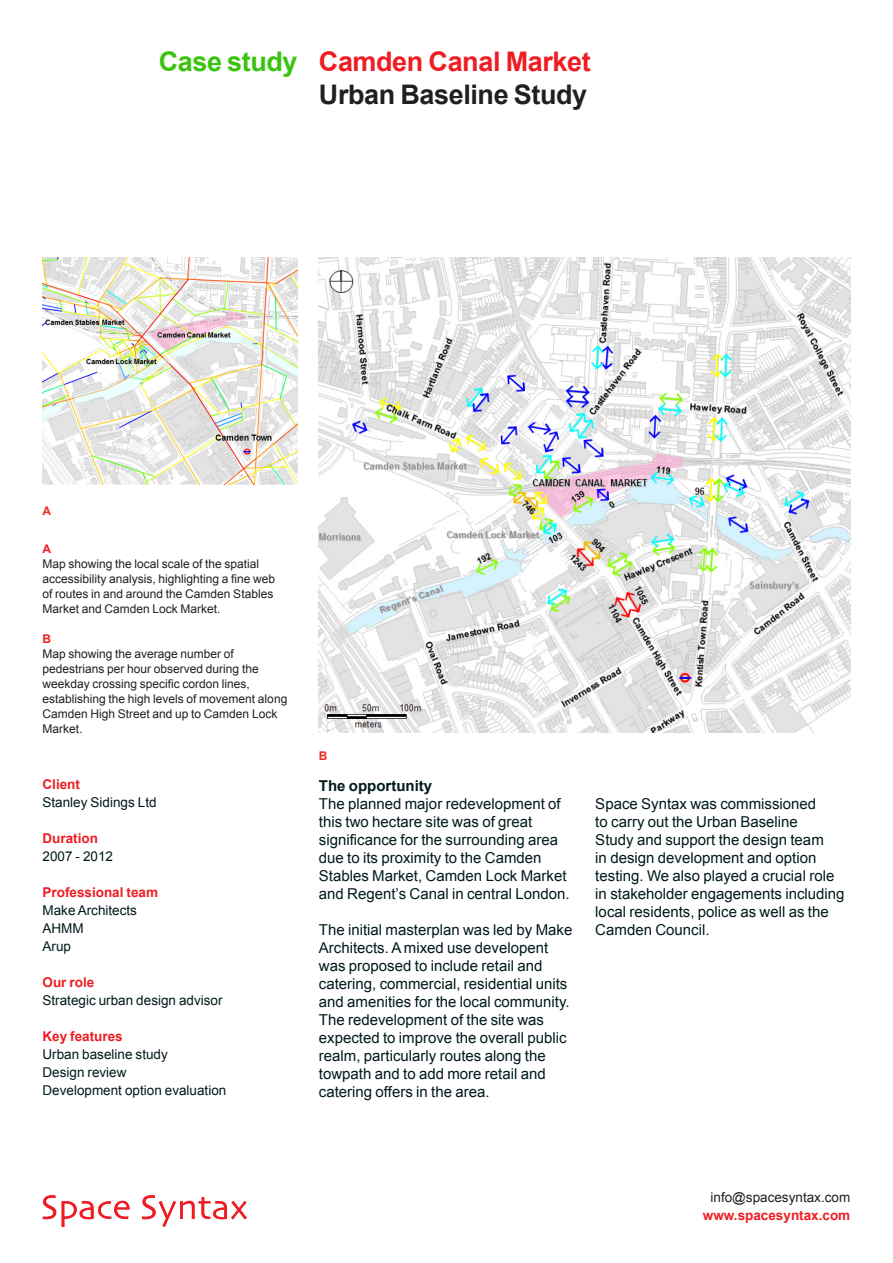
<style>
.page{position:relative;width:893px;height:1263px;background:#fff}
.page>*{position:absolute;margin:0;border:0;box-sizing:border-box;transform-origin:0 0}
.Main_heading{font:700 27px "Arial";letter-spacing:-.015em;color:#231f20}
.Main_heading-2{font:700 27px "Arial";letter-spacing:-.015em;color:#ee1d23}
.Main_heading-3{font:700 27px "Arial";letter-spacing:-.015em;color:#3ac30d}
.t1{font:15px/18px "Arial";color:#001a1c}
.t2{font:700 15px "Arial";color:#001a1c}
.t3{font:13.5px "Arial";color:#001a1c}
.t4{font:700 13.5px "Arial";color:#ee1d23}
.t5{font:13.5px "Arial";color:#231f20}
.t6{font:12px/15px "Arial";color:#231f20}
.t7{font:700 12px "Arial";color:#ee1d23}
.t8{font:700 12px "Arial";color:#ee2d29}
</style>
<div class="page">
<svg style="left:43px;top:1195px;width:13px;height:24px"></svg>
<svg style="left:62px;top:1201px;width:68px;height:26px"></svg>
<svg style="left:142px;top:1195px;width:105px;height:32px"></svg>
<img style="left:319px;top:257px;width:532px;height:476px">
<img style="left:43px;top:257px;width:255px;height:228px">
<p class="Main_heading-3" style="left:159px;top:43px;width:140px">Case study</p>
<p class="Main_heading-2" style="left:319px;top:43px;width:273px">Camden Canal Market</p>
<p class="Main_heading" style="left:319px;top:76px;width:270px">Urban Baseline Study</p>
<p class="t8" style="left:43px;top:503px;width:10px">A</p>
<p class="t7" style="left:43px;top:541px;width:10px">A</p>
<p class="t6" style="left:43px;top:556px;width:234px">Map showing the local scale of the spatial accessibility analysis, highlighting a fine web of routes in and around the Camden Stables Market and Camden Lock Market.</p>
<p class="t7" style="left:43px;top:631px;width:10px">B</p>
<p class="t6" style="left:43px;top:646px;width:246px">Map showing the average number of pedestrians per hour observed during the weekday crossing specific cordon lines, establishing the high levels of movement along Camden High Street and up to Camden Lock Market.</p>
<p class="t4" style="left:43px;top:776px;width:39px">Client</p>
<p class="t3" style="left:43px;top:794px;width:116px">Stanley Sidings Ltd</p>
<p class="t4" style="left:43px;top:830px;width:57px">Duration</p>
<p class="t3" style="left:43px;top:848px;width:72px">2007 - 2012</p>
<p class="t4" style="left:43px;top:884px;width:117px">Professional team</p>
<p class="t3" style="left:43px;top:902px;width:96px">Make Architects</p>
<p class="t3" style="left:43px;top:920px;width:43px">AHMM</p>
<p class="t3" style="left:43px;top:938px;width:30px">Arup</p>
<p class="t4" style="left:43px;top:974px;width:53px">Our role</p>
<p class="t3" style="left:43px;top:992px;width:182px">Strategic urban design advisor</p>
<p class="t4" style="left:43px;top:1028px;width:82px">Key features</p>
<p class="t3" style="left:43px;top:1046px;width:127px">Urban baseline study</p>
<p class="t3" style="left:43px;top:1064px;width:86px">Design review</p>
<p class="t3" style="left:43px;top:1082px;width:185px">Development option evaluation</p>
<p class="t8" style="left:319px;top:748px;width:10px">B</p>
<p class="t2" style="left:319px;top:775px;width:115px">The opportunity</p>
<p class="t1" style="left:319px;top:794px;width:243px">The planned major redevelopment of</p>
<p class="t1" style="left:319px;top:812px;width:252px">this two hectare site was of great significance for the surrounding area due to its proximity to the Camden Stables Market, Camden Lock Market and Regent’s Canal in central London.</p>
<p class="t1" style="left:319px;top:920px;width:255px">The initial masterplan was led by Make Architects. A mixed use developent was proposed to include retail and catering, commercial, residential units and amenities for the local community.<br>The redevelopment of the site was expected to improve the overall public realm, particularly routes along the towpath and to add more retail and catering offers in the area.</p>
<p class="t1" style="left:595px;top:794px;width:251px">Space Syntax was commissioned<br>to carry out the Urban Baseline<br>Study and support the design team<br>in design development and option testing. We also played a crucial role in stakeholder engagements including local residents, police as well as the<br>Camden Council.</p>
<p class="t5" style="left:710px;top:1189px;width:141px">info@spacesyntax.com</p>
<p class="t4" style="left:703px;top:1206px;width:149px">www.spacesyntax.com</p>
</div>
